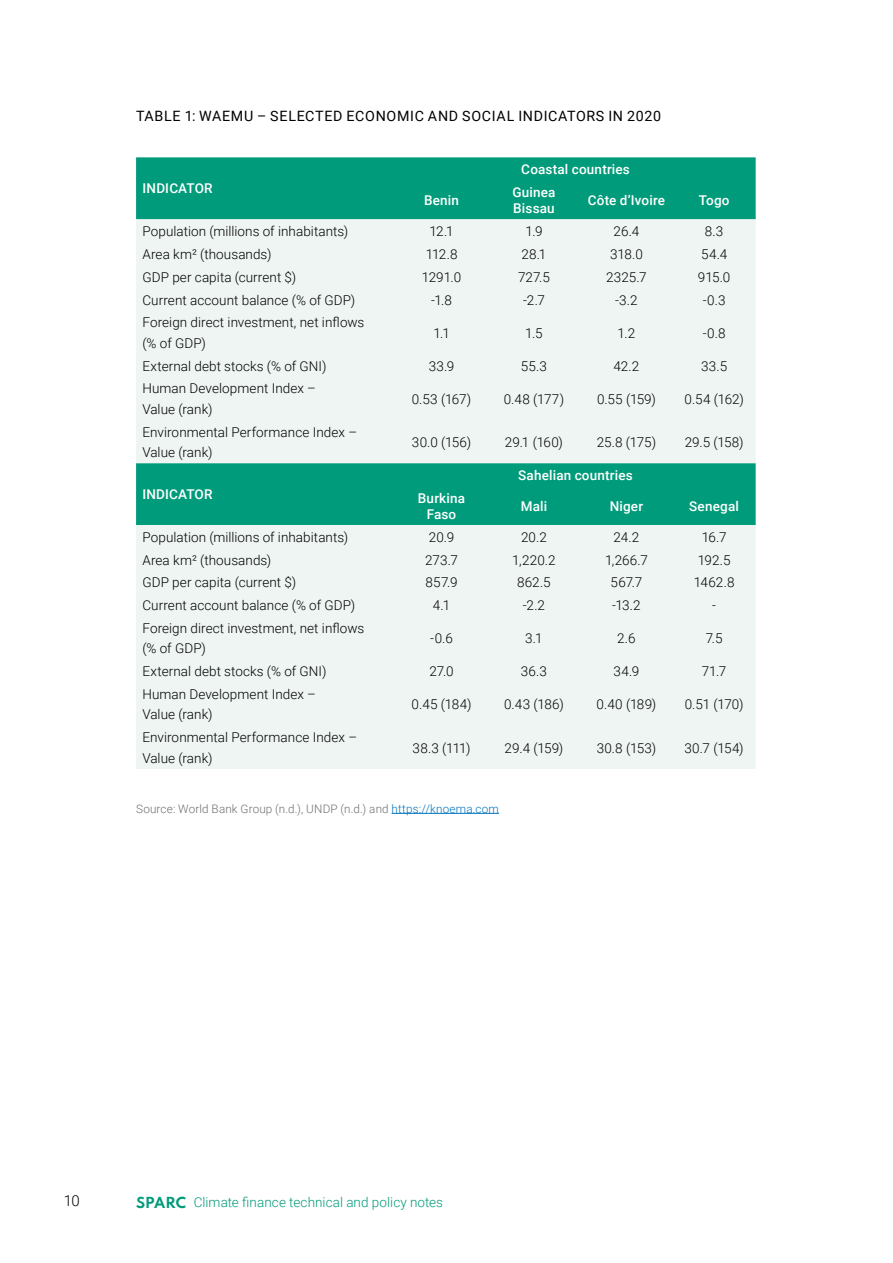
<style>
.page{position:relative;width:893px;height:1263px;background:#fff}
.page>*{position:absolute;margin:0;border:0;box-sizing:border-box;transform-origin:0 0}
.t1{font:300 15px "Roboto";color:#000}
.t2{font:14.25px "Roboto";letter-spacing:.05em;color:#000}
.t3{font:300 13.5px/20.2px "Roboto";letter-spacing:.005em;color:#000}
.t4{font:500 13.5px/16.2px "Roboto";letter-spacing:.01em;color:#fff}
.t5{font:300 13.5px "Roboto";letter-spacing:.005em;color:#009b7a}
.t6{font:300 11.7px "Roboto";letter-spacing:.015em;color:#706f6f}
.s1{color:#0074be}
.s2{font-family:"Spartan";font-weight:100}
</style>
<div class="page">
<div style="left:136px;top:157px;width:620px;height:62px;background:#009b7a"></div>
<svg style="left:136px;top:219px;width:620px;height:550px;background:#d3eae5"></svg>
<hr style="left:392px;top:813px;width:107px;height:1px;background:#0074be">
<p class="t2" style="left:136px;top:106px;width:526px">TABLE 1: WAEMU – SELECTED ECONOMIC AND SOCIAL INDICATORS IN 2020</p>
<p class="t4" style="left:142px;top:180px;width:72px">INDICATOR</p>
<p class="t4" style="left:521px;top:160px;width:110px">Coastal countries</p>
<p class="t4" style="left:424px;top:191px;width:36px">Benin</p>
<p class="t4" style="left:512px;top:183px;width:45px">Guinea<br>Bissau</p>
<p class="t4" style="left:588px;top:191px;width:79px">Côte d’Ivoire</p>
<p class="t4" style="left:699px;top:191px;width:32px">Togo</p>
<p class="t3" style="left:142px;top:220px;width:207px">Population (millions of inhabitants)</p>
<p class="t3" style="left:430px;top:220px;width:26px">12.1</p>
<p class="t3" style="left:525px;top:220px;width:19px">1.9</p>
<p class="t3" style="left:614px;top:220px;width:27px">26.4</p>
<p class="t3" style="left:705px;top:220px;width:20px">8.3</p>
<p class="t3" style="left:142px;top:243px;width:130px">Area km² (thousands)</p>
<p class="t3" style="left:426px;top:243px;width:33px">112.8</p>
<p class="t3" style="left:522px;top:243px;width:26px">28.1</p>
<p class="t3" style="left:610px;top:243px;width:34px">318.0</p>
<p class="t3" style="left:701px;top:243px;width:28px">54.4</p>
<p class="t3" style="left:142px;top:266px;width:155px">GDP per capita (current $)</p>
<p class="t3" style="left:422px;top:266px;width:41px">1291.0</p>
<p class="t3" style="left:518px;top:266px;width:33px">727.5</p>
<p class="t3" style="left:606px;top:266px;width:42px">2325.7</p>
<p class="t3" style="left:698px;top:266px;width:34px">915.0</p>
<p class="t3" style="left:142px;top:289px;width:214px">Current account balance (% of GDP)</p>
<p class="t3" style="left:431px;top:289px;width:23px">-1.8</p>
<p class="t3" style="left:523px;top:289px;width:23px">-2.7</p>
<p class="t3" style="left:615px;top:289px;width:24px">-3.2</p>
<p class="t3" style="left:703px;top:289px;width:24px">-0.3</p>
<p class="t3" style="left:142px;top:312px;width:223px">Foreign direct investment, net inflows (% of GDP)</p>
<p class="t3" style="left:433px;top:322px;width:18px">1.1</p>
<p class="t3" style="left:525px;top:322px;width:19px">1.5</p>
<p class="t3" style="left:618px;top:322px;width:19px">1.2</p>
<p class="t3" style="left:703px;top:322px;width:24px">-0.8</p>
<p class="t3" style="left:142px;top:355px;width:186px">External debt stocks (% of GNI)</p>
<p class="t3" style="left:429px;top:355px;width:27px">33.9</p>
<p class="t3" style="left:521px;top:355px;width:28px">55.3</p>
<p class="t3" style="left:613px;top:355px;width:27px">42.2</p>
<p class="t3" style="left:701px;top:355px;width:28px">33.5</p>
<p class="t3" style="left:142px;top:378px;width:175px">Human Development Index –<br>Value (rank)</p>
<p class="t3" style="left:412px;top:388px;width:61px">0.53 (167)</p>
<p class="t3" style="left:504px;top:388px;width:62px">0.48 (177)</p>
<p class="t3" style="left:597px;top:388px;width:60px">0.55 (159)</p>
<p class="t3" style="left:684px;top:388px;width:61px">0.54 (162)</p>
<p class="t3" style="left:142px;top:421px;width:216px">Environmental Performance Index –<br>Value (rank)</p>
<p class="t3" style="left:412px;top:431px;width:61px">30.0 (156)</p>
<p class="t3" style="left:505px;top:431px;width:60px">29.1 (160)</p>
<p class="t3" style="left:597px;top:431px;width:61px">25.8 (175)</p>
<p class="t3" style="left:685px;top:431px;width:60px">29.5 (158)</p>
<p class="t4" style="left:142px;top:486px;width:72px">INDICATOR</p>
<p class="t4" style="left:518px;top:466px;width:116px">Sahelian countries</p>
<p class="t4" style="left:418px;top:489px;width:49px;text-align:center">Burkina<br>Faso</p>
<p class="t4" style="left:521px;top:497px;width:28px">Mali</p>
<p class="t4" style="left:610px;top:497px;width:35px">Niger</p>
<p class="t4" style="left:689px;top:497px;width:51px">Senegal</p>
<p class="t3" style="left:142px;top:526px;width:207px">Population (millions of inhabitants)</p>
<p class="t3" style="left:429px;top:526px;width:27px">20.9</p>
<p class="t3" style="left:521px;top:526px;width:27px">20.2</p>
<p class="t3" style="left:614px;top:526px;width:27px">24.2</p>
<p class="t3" style="left:702px;top:526px;width:26px">16.7</p>
<p class="t3" style="left:142px;top:549px;width:130px">Area km² (thousands)</p>
<p class="t3" style="left:425px;top:549px;width:34px">273.7</p>
<p class="t3" style="left:512px;top:549px;width:45px">1,220.2</p>
<p class="t3" style="left:605px;top:549px;width:44px">1,266.7</p>
<p class="t3" style="left:698px;top:549px;width:34px">192.5</p>
<p class="t3" style="left:142px;top:572px;width:155px">GDP per capita (current $)</p>
<p class="t3" style="left:426px;top:572px;width:33px">857.9</p>
<p class="t3" style="left:517px;top:572px;width:35px">862.5</p>
<p class="t3" style="left:611px;top:572px;width:33px">567.7</p>
<p class="t3" style="left:694px;top:572px;width:42px">1462.8</p>
<p class="t3" style="left:142px;top:595px;width:214px">Current account balance (% of GDP)</p>
<p class="t3" style="left:433px;top:595px;width:19px">4.1</p>
<p class="t3" style="left:523px;top:595px;width:24px">-2.2</p>
<p class="t3" style="left:612px;top:595px;width:30px">-13.2</p>
<p class="t3" style="left:712px;top:595px;width:5px">-</p>
<p class="t3" style="left:142px;top:618px;width:223px">Foreign direct investment, net inflows (% of GDP)</p>
<p class="t3" style="left:430px;top:628px;width:24px">-0.6</p>
<p class="t3" style="left:525px;top:628px;width:19px">3.1</p>
<p class="t3" style="left:617px;top:628px;width:20px">2.6</p>
<p class="t3" style="left:706px;top:628px;width:18px">7.5</p>
<p class="t3" style="left:142px;top:661px;width:186px">External debt stocks (% of GNI)</p>
<p class="t3" style="left:429px;top:661px;width:26px">27.0</p>
<p class="t3" style="left:521px;top:661px;width:28px">36.3</p>
<p class="t3" style="left:614px;top:661px;width:27px">34.9</p>
<p class="t3" style="left:702px;top:661px;width:26px">71.7</p>
<p class="t3" style="left:142px;top:684px;width:175px">Human Development Index –<br>Value (rank)</p>
<p class="t3" style="left:412px;top:694px;width:61px">0.45 (184)</p>
<p class="t3" style="left:504px;top:694px;width:61px">0.43 (186)</p>
<p class="t3" style="left:597px;top:694px;width:61px">0.40 (189)</p>
<p class="t3" style="left:685px;top:694px;width:60px">0.51 (170)</p>
<p class="t3" style="left:142px;top:727px;width:216px">Environmental Performance Index –<br>Value (rank)</p>
<p class="t3" style="left:413px;top:737px;width:59px">38.3 (111)</p>
<p class="t3" style="left:505px;top:737px;width:60px">29.4 (159)</p>
<p class="t3" style="left:597px;top:737px;width:61px">30.8 (153)</p>
<p class="t3" style="left:685px;top:737px;width:61px">30.7 (154)</p>
<p class="t6" style="left:136px;top:800px;width:364px">Source: World Bank Group (n.d.), UNDP (n.d.) and <span class="s1">https://knoema.com</span></p>
<p class="t1" style="left:64px;top:1190px;width:17px">10</p>
<p class="t5" style="left:136px;top:1193px;width:308px"><span class="s2">SPARC</span> Climate finance technical and policy notes</p>
</div>
